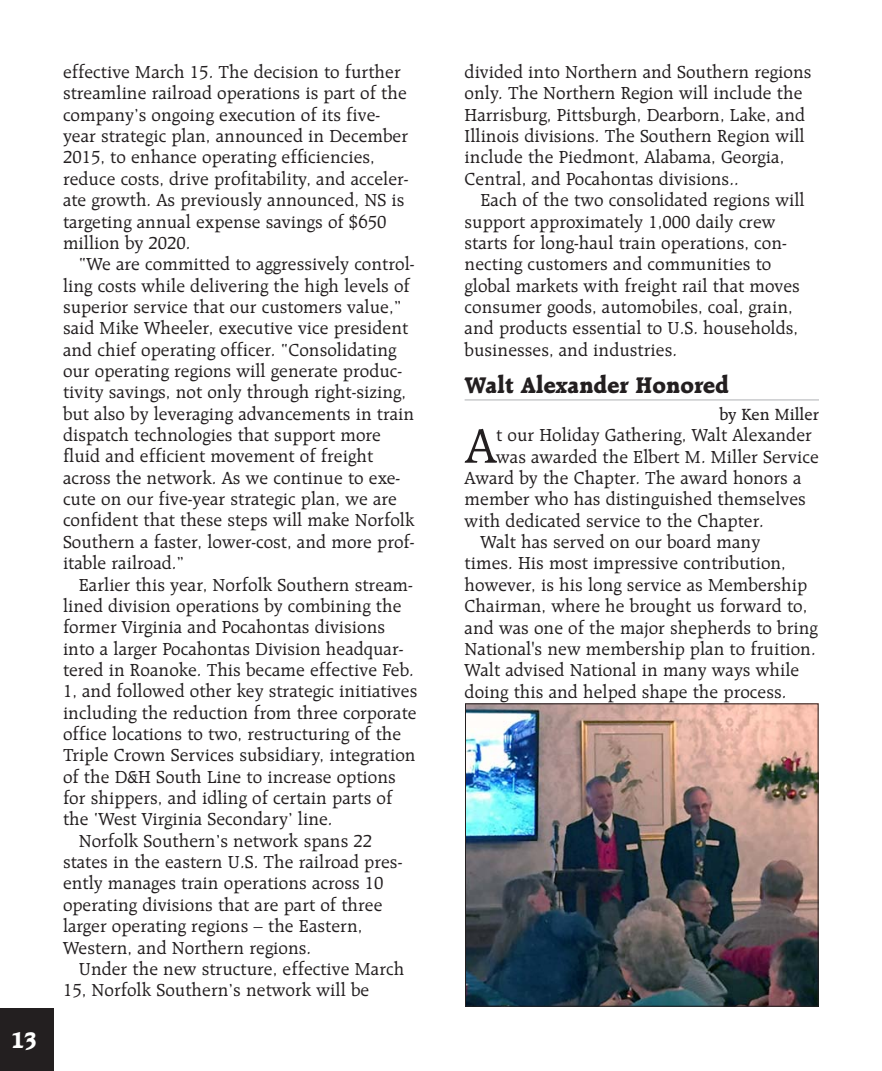
<style>
.page{position:relative;width:882px;height:1071px;background:#fff}
.page>*{position:absolute;margin:0;border:0;box-sizing:border-box;transform-origin:0 0}
.first{font:52.32px "Raleigh BT";color:#231f20}
.Head{font:800 24.5px "Raleigh BT";color:#231f20}
.body{font:800 24.5px "Raleigh BT";color:#fff}
.body-2{font:18.9px/21.3px "Raleigh BT";color:#231f20}
.first-2{font:18.9px "Raleigh BT";color:#231f20}
.author{font:500 17.5px "Raleigh BT";color:#231f20}
</style>
<div class="page">
<div style="left:0;top:1008px;width:54px;height:63px;background:#231f20"></div>
<hr style="left:465px;top:399px;width:354px;height:2px;background:#d1d2d4">
<img style="left:467px;top:705px;width:350px;height:300px">
<div style="left:465px;top:703px;width:354px;height:304px;border:1px solid #231f20"></div>
<p class="body" style="left:12px;top:1025px;width:27px">13</p>
<p class="body-2" style="left:63px;top:61px;width:347px">effective March 15. The decision to further streamline railroad operations is part of the company’s ongoing execution of its five&shy;year strategic plan, announced in December 2015, to enhance operating efficiencies, reduce costs, drive profitability, and acceler&shy;ate growth. As previously announced, NS is targeting annual expense savings of $650 million by 2020.</p>
<p class="body-2" style="left:63px;top:253px;width:353px;text-indent:16px">“We are committed to aggressively control&shy;ling costs while delivering the high levels of superior service that our customers value,” said Mike Wheeler, executive vice president and chief operating officer. “Consolidating our operating regions will generate produc&shy;tivity savings, not only through right-sizing, but also by leveraging advancements in train dispatch technologies that support more fluid and efficient movement of freight across the network. As we continue to exe&shy;cute on our five-year strategic plan, we are confident that these steps will make Norfolk Southern a faster, lower-cost, and more prof&shy;itable railroad.”</p>
<p class="body-2" style="left:63px;top:573px;width:356px;text-indent:16px">Earlier this year, Norfolk Southern stream&shy;lined division operations by combining the former Virginia and Pocahontas divisions into a larger Pocahontas Division headquar&shy;tered in Roanoke. This became effective Feb.<br>1, and followed other key strategic initiatives including the reduction from three corporate office locations to two, restructuring of the Triple Crown Services subsidiary, integration of the D&amp;H South Line to increase options for shippers, and idling of certain parts of the ‘West Virginia Secondary’ line.</p>
<p class="body-2" style="left:63px;top:830px;width:341px;text-indent:16px">Norfolk Southern’s network spans 22 states in the eastern U.S. The railroad pres&shy;ently manages train operations across 10 operating divisions that are part of three larger operating regions – the Eastern, Western, and Northern regions.</p>
<p class="body-2" style="left:63px;top:958px;width:343px;text-indent:16px">Under the new structure, effective March<br>15, Norfolk Southern’s network will be</p>
<p class="body-2" style="left:465px;top:61px;width:348px">divided into Northern and Southern regions only. The Northern Region will include the Harrisburg, Pittsburgh, Dearborn, Lake, and Illinois divisions. The Southern Region will include the Piedmont, Alabama, Georgia, Central, and Pocahontas divisions..</p>
<p class="body-2" style="left:465px;top:189px;width:342px;text-indent:16px">Each of the two consolidated regions will support approximately 1,000 daily crew starts for long-haul train operations, con&shy;necting customers and communities to global markets with freight rail that moves consumer goods, automobiles, coal, grain, and products essential to U.S. households, businesses, and industries.</p>
<p class="Head" style="left:465px;top:370px;width:266px">Walt Alexander Honored</p>
<p class="author" style="left:719px;top:404px;width:101px">by Ken Miller</p>
<p class="first" style="left:465px;top:415px;width:33px">A</p>
<p class="first-2" style="left:496px;top:424px;width:317px">t our Holiday Gathering, Walt Alexander</p>
<p class="first-2" style="left:496px;top:445px;width:324px">was awarded the Elbert M. Miller Service</p>
<p class="first-2" style="left:465px;top:467px;width:338px">Award by the Chapter. The award honors a</p>
<p class="first-2" style="left:465px;top:488px;width:343px">member who has distinguished themselves</p>
<p class="first-2" style="left:465px;top:509px;width:301px">with dedicated service to the Chapter.</p>
<p class="body-2" style="left:465px;top:531px;width:355px;text-indent:16px">Walt has served on our board many<br>times. His most impressive contribution, however, is his long service as Membership Chairman, where he brought us forward to, and was one of the major shepherds to bring National's new membership plan to fruition.<br>Walt advised National in many ways while doing this and helped shape the process.</p>
</div>
